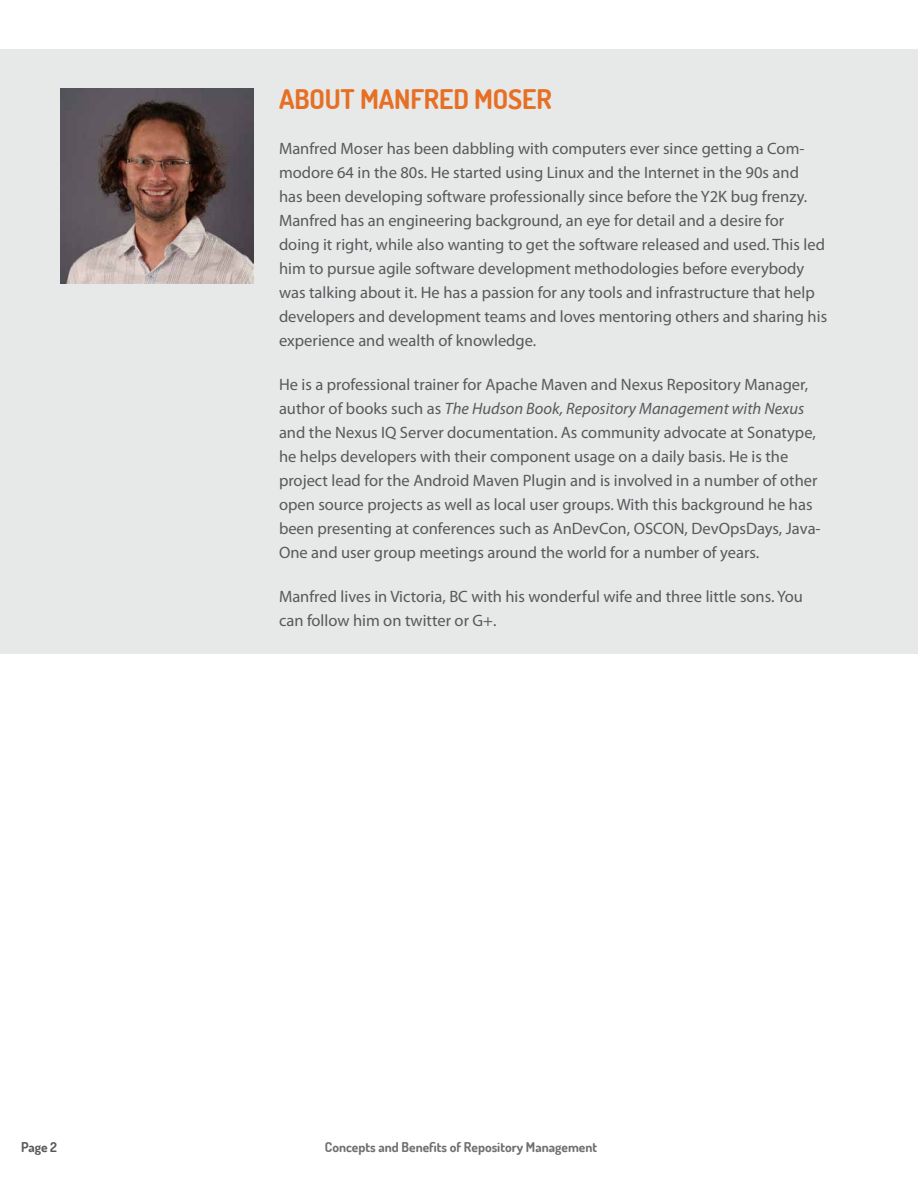
<style>
.page{position:relative;width:918px;height:1188px;background:#fff}
.page>*{position:absolute;margin:0;border:0;box-sizing:border-box;transform-origin:0 0}
.t1{font:700 27px "Dosis";letter-spacing:-.005em;color:#e66f24}
.t2{font:16.5px/24px "Myriad Pro";color:#58595b}
.t3{font:700 13.5px "Dosis";color:#6d6f71}
.t4{font:700 13.5px "Dosis";color:#58595b}
.s1{font-style:italic}
</style>
<div class="page">
<div style="left:0;top:49px;width:918px;height:605px;background:#e7e8e8"></div>
<img style="left:60px;top:89px;width:193px;height:194px">
<h1 class="t1" style="left:279px;top:82px;width:274px">ABOUT MANFRED MOSER</h1>
<p class="t2" style="left:279px;top:136px;width:550px">Manfred Moser has been dabbling with computers ever since getting a Com&shy;modore 64 in the 80s. He started using Linux and the Internet in the 90s and<br>has been developing software professionally since before the Y2K bug frenzy.<br>Manfred has an engineering background, an eye for detail and a desire for doing it right, while also wanting to get the software released and used. This led him to pursue agile software development methodologies before everybody was talking about it. He has a passion for any tools and infrastructure that help developers and development teams and loves mentoring others and sharing his experience and wealth of knowledge.</p>
<p class="t2" style="left:279px;top:373px;width:543px">He is a professional trainer for Apache Maven and Nexus Repository Manager, author of books such as <span class="s1">The Hudson Book, Repository Management with Nexus </span>and the Nexus IQ Server documentation. As community advocate at Sonatype, he helps developers with their component usage on a daily basis. He is the project lead for the Android Maven Plugin and is involved in a number of other open source projects as well as local user groups. With this background he has been presenting at conferences such as AnDevCon, OSCON, DevOpsDays, Java-One and user group meetings around the world for a number of years.</p>
<p class="t2" style="left:279px;top:585px;width:526px">Manfred lives in Victoria, BC with his wonderful wife and three little sons. You can follow him on twitter or G+.</p>
<p class="t4" style="left:21px;top:1138px;width:38px">Page 2</p>
<p class="t3" style="left:325px;top:1138px;width:274px">Concepts and Benefits of Repository Management</p>
</div>
